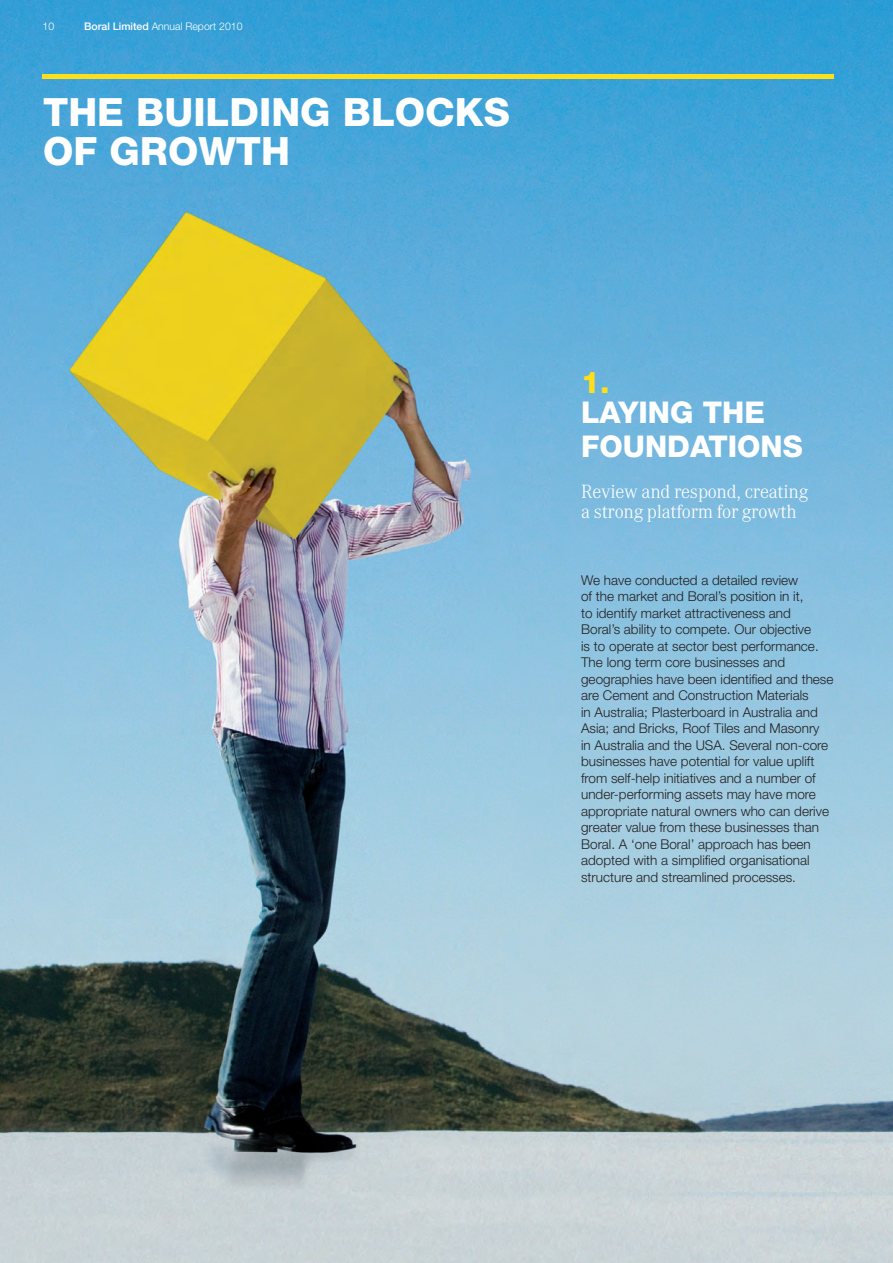
<style>
.page{position:relative;width:893px;height:1263px;background:#fff}
.page>*{position:absolute;margin:0;border:0;box-sizing:border-box;transform-origin:0 0}
.t1{font:800 39px "Helvetica Neue";color:#fff}
.t2{font:800 30px/34.5px "Helvetica Neue";color:#fff}
.t3{font:800 30px "Helvetica Neue";color:#ffdf1b}
.t4{font:300 18.75px/20.2px "Corporate ABQ";letter-spacing:-.01em;color:#fff}
.t5{font:300 13.5px/16.5px "Helvetica Neue";color:#231f20}
.t6{font:300 10.5px "Helvetica Neue";color:#fff}
.s1{font-weight:500}
</style>
<div class="page">
<img style="left:0;top:0;width:893px;height:1263px">
<div style="left:43px;top:74px;width:790px;height:5px;background:#ffdf1b"></div>
<p class="t6" style="left:43px;top:19px;width:13px">10</p>
<p class="t6" style="left:84px;top:19px;width:160px"><span class="s1">Boral Limited</span> Annual Report 2010</p>
<h1 class="t1" style="left:43px;top:88px;width:28px">THE</h1>
<h1 class="t1" style="left:136px;top:88px;width:119px">BUI LDING</h1>
<h1 class="t1" style="left:343px;top:88px;width:167px">BLOCKS</h1>
<h1 class="t1" style="left:43px;top:127px;width:220px">OF GROWTH</h1>
<h2 class="t3" style="left:581px;top:364px;width:30px">1.</h2>
<h2 class="t2" style="left:581px;top:395px;width:223px">LAYING THE<br>FOUNDATIONS</h2>
<h3 class="t4" style="left:581px;top:482px;width:229px">Review and respond, creating a strong platform for growth</h3>
<p class="t5" style="left:581px;top:571px;width:254px">We have conducted a detailed review<br>of the market and Boral’s position in it,<br>to identify market attractiveness and<br>Boral’s ability to compete. Our objective<br>is to operate at sector best performance.<br>The long term core businesses and geographies have been identified and these are Cement and Construction Materials<br>in Australia; Plasterboard in Australia and Asia; and Bricks, Roof Tiles and Masonry<br>in Australia and the USA. Several non-core businesses have potential for value uplift from self-help initiatives and a number of under-performing assets may have more appropriate natural owners who can derive greater value from these businesses than Boral. A ‘one Boral’ approach has been adopted with a simplified organisational structure and streamlined processes.</p>
</div>
